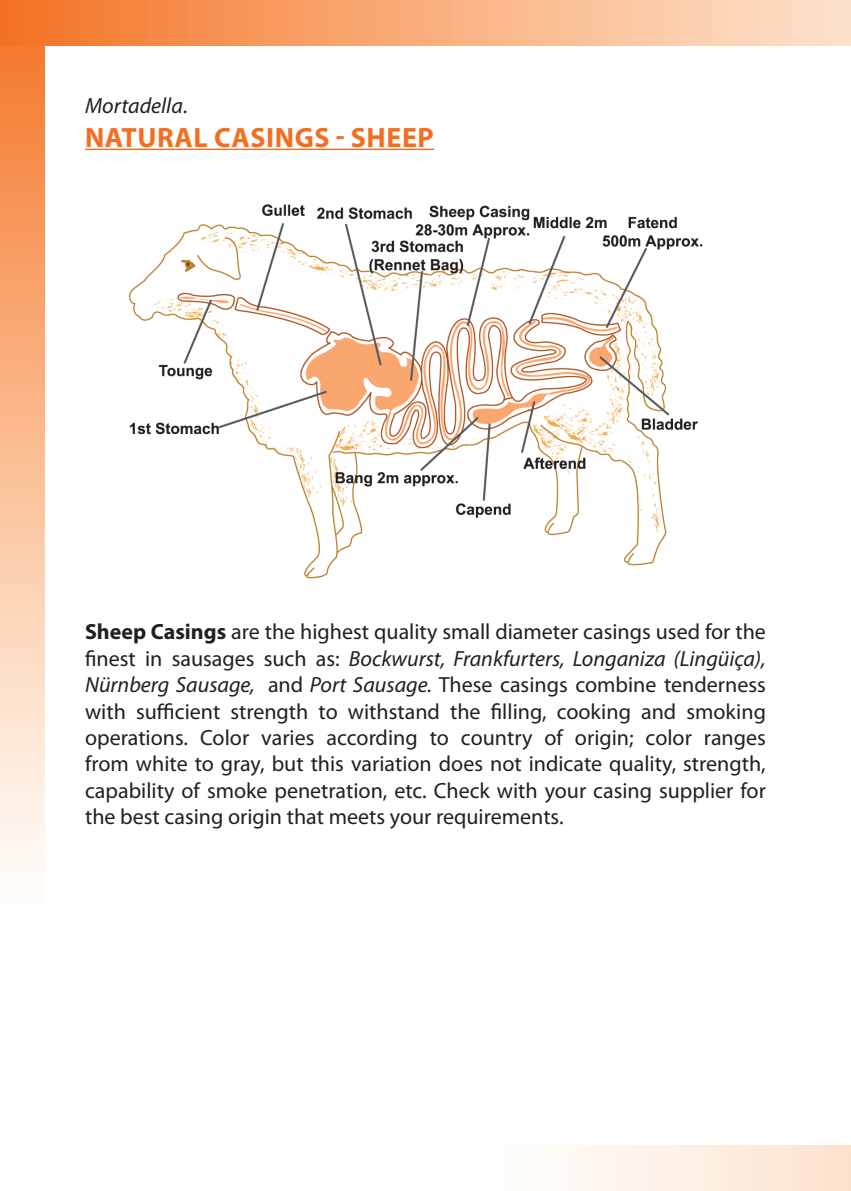
<style>
.page{position:relative;width:851px;height:1191px;background:#fff}
.page>*{position:absolute;margin:0;border:0;box-sizing:border-box;transform-origin:0 0}
.t1{font:700 28px "Myriad Pro";letter-spacing:.02em;color:#f36e21}
.t2{font:22px/26.4px "Myriad Pro";color:#231f20;text-align:justify}
.t3{font:italic 22px "Myriad Pro";color:#231f20}
.s1{font-style:normal}
.s2{font-weight:700}
.s3{font-style:italic}
</style>
<div class="page">
<svg style="left:569px;top:1145px;width:281px;height:46px"></svg>
<svg style="left:0;top:45px;width:44px;height:822px;background:#fabc93"></svg>
<div style="left:0;top:0;width:850px;height:45px;background:linear-gradient(to right,#f47426,#fee5d0)"></div>
<hr style="left:85px;top:149px;width:349px;height:1px;background:#f36e21">
<img style="left:128px;top:204px;width:575px;height:375px">
<p class="t3" style="left:85px;top:92px;width:104px">Mortadella<span class="s1">.</span></p>
<p class="t1" style="left:85px;top:119px;width:350px">NATURAL CASINGS - SHEEP</p>
<p class="t2" style="left:85px;top:618px;width:682px"><span class="s2">Sheep Casings</span> are the highest quality small diameter casings used for the finest in sausages such as: <span class="s3">Bockwurst, Frankfurters, Longaniza (Lingüiça), Nürnberg Sausage,</span> and <span class="s3">Port Sausage.</span> These casings combine tenderness with sufficient strength to withstand the filling, cooking and smoking operations. Color varies according to country of origin; color ranges from white to gray, but this variation does not indicate quality, strength, capability of smoke penetration, etc. Check with your casing supplier for the best casing origin that meets your requirements.</p>
</div>
